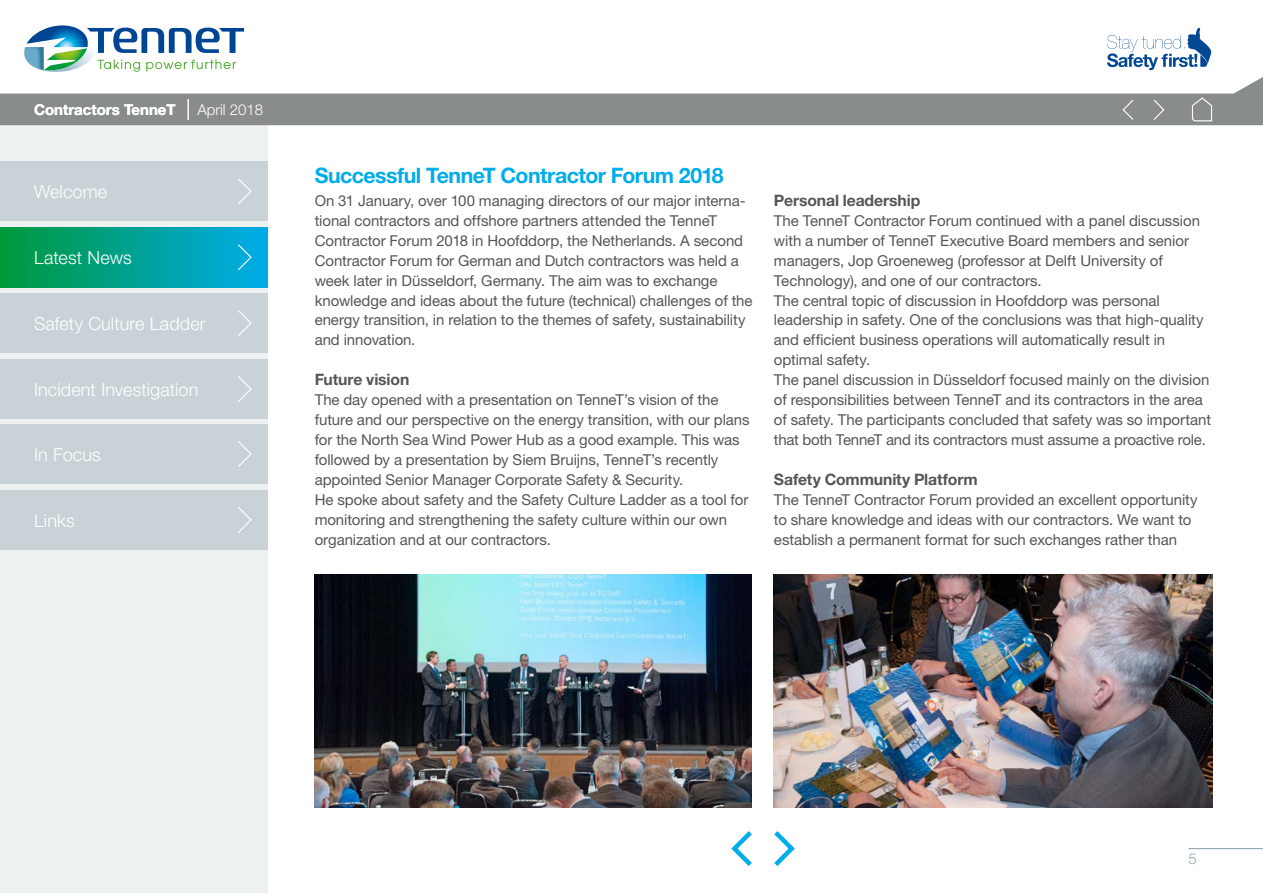
<style>
.page{position:relative;width:1263px;height:893px;background:#fff}
.page>*{position:absolute;margin:0;border:0;box-sizing:border-box;transform-origin:0 0}
.t1{font:700 21.3px "Helvetica Neue LT";letter-spacing:-.025em;color:#00ace9}
.t2{font:300 18px "Helvetica Neue LT";letter-spacing:.005em;color:#fff}
.t3{font:700 15.75px "Helvetica Neue LT";letter-spacing:-.005em;color:#565655}
.t4{font:15px/20px "Helvetica Neue LT";letter-spacing:-.005em;color:#565655}
.t5{font:700 15px "Helvetica Neue LT";color:#fff}
.t6{font:300 15px "Helvetica Neue LT";color:#fff}
.t7{font:300 15px "Helvetica Neue LT";color:#94a6b0}
</style>
<div class="page">
<div style="left:0;top:125px;width:268px;height:768px;background:#edf1f2"></div>
<div style="left:0;top:162px;width:268px;height:59px;background:#c9d3d7"></div>
<svg style="left:238px;top:178px;width:14px;height:26px"></svg>
<div style="left:0;top:293px;width:268px;height:60px;background:#c9d3d7"></div>
<div style="left:0;top:227px;width:268px;height:60px;background:linear-gradient(to right,#00983a,#00abeb)"></div>
<div style="left:0;top:359px;width:268px;height:60px;background:#c9d3d7"></div>
<svg style="left:238px;top:376px;width:14px;height:26px"></svg>
<svg style="left:237px;top:243px;width:15px;height:28px"></svg>
<svg style="left:238px;top:310px;width:14px;height:26px"></svg>
<div style="left:0;top:424px;width:268px;height:60px;background:#c9d3d7"></div>
<div style="left:0;top:490px;width:268px;height:60px;background:#c9d3d7"></div>
<svg style="left:238px;top:441px;width:14px;height:26px"></svg>
<svg style="left:238px;top:507px;width:14px;height:26px"></svg>
<svg style="left:0;top:77px;width:1263px;height:48px;fill:#898c8d"></svg>
<svg style="left:1191px;top:97px;width:22px;height:25px"></svg>
<svg style="left:1122px;top:98px;width:12px;height:23px"></svg>
<svg style="left:1152px;top:98px;width:13px;height:23px"></svg>
<svg style="left:1107px;top:28px;width:104px;height:42px"></svg>
<hr style="left:1188px;top:848px;width:75px;height:1px;background:#94a6b0">
<svg style="left:9px;top:25px;width:247px;height:58px"></svg>
<svg style="left:188px;top:99px;width:1px;height:21px"></svg>
<img style="left:315px;top:574px;width:437px;height:234px">
<img style="left:774px;top:574px;width:438px;height:234px">
<svg style="left:774px;top:831px;width:21px;height:35px"></svg>
<svg style="left:731px;top:831px;width:21px;height:35px"></svg>
<p class="t5" style="left:34px;top:101px;width:143px">Contractors TenneT</p>
<p class="t6" style="left:197px;top:101px;width:67px">April 2018</p>
<p class="t2" style="left:34px;top:181px;width:75px">Welcome</p>
<p class="t2" style="left:34px;top:247px;width:99px">Latest News</p>
<p class="t2" style="left:34px;top:313px;width:173px">Safety Culture Ladder</p>
<p class="t2" style="left:34px;top:379px;width:166px">Incident Investigation</p>
<p class="t2" style="left:34px;top:444px;width:68px">In Focus</p>
<p class="t2" style="left:34px;top:509px;width:42px">Links</p>
<h1 class="t1" style="left:315px;top:162px;width:411px">Successful TenneT Contractor Forum 2018</h1>
<p class="t4" style="left:315px;top:190px;width:439px">On 31 January, over 100 managing directors of our major interna&shy;tional contractors and offshore partners attended the TenneT Contractor Forum 2018 in Hoofddorp, the Netherlands. A second Contractor Forum for German and Dutch contractors was held a week later in Düsseldorf, Germany. The aim was to exchange knowledge and ideas about the future (technical) challenges of the energy transition, in relation to the themes of safety, sustainability and innovation.</p>
<p class="t3" style="left:315px;top:370px;width:96px">Future vision</p>
<p class="t4" style="left:315px;top:390px;width:436px">The day opened with a presentation on TenneT’s vision of the future and our perspective on the energy transition, with our plans for the North Sea Wind Power Hub as a good example. This was followed by a presentation by Siem Bruijns, TenneT’s recently appointed Senior Manager Corporate Safety &amp; Security.<br>He spoke about safety and the Safety Culture Ladder as a tool for monitoring and strengthening the safety culture within our own organization and at our contractors.</p>
<p class="t3" style="left:774px;top:190px;width:148px">Personal leadership</p>
<p class="t4" style="left:774px;top:210px;width:439px">The TenneT Contractor Forum continued with a panel discussion with a number of TenneT Executive Board members and senior managers, Jop Groeneweg (professor at Delft University of Technology), and one of our contractors.<br>The central topic of discussion in Hoofddorp was personal leadership in safety. One of the conclusions was that high-quality and efficient business operations will automatically result in optimal safety.<br>The panel discussion in Düsseldorf focused mainly on the division of responsibilities between TenneT and its contractors in the area of safety. The participants concluded that safety was so important that both TenneT and its contractors must assume a proactive role.</p>
<p class="t3" style="left:774px;top:470px;width:205px">Safety Community Platform</p>
<p class="t4" style="left:774px;top:489px;width:425px">The TenneT Contractor Forum provided an excellent opportunity to share knowledge and ideas with our contractors. We want to establish a permanent format for such exchanges rather than</p>
<p class="t7" style="left:1188px;top:850px;width:10px">5</p>
</div>
